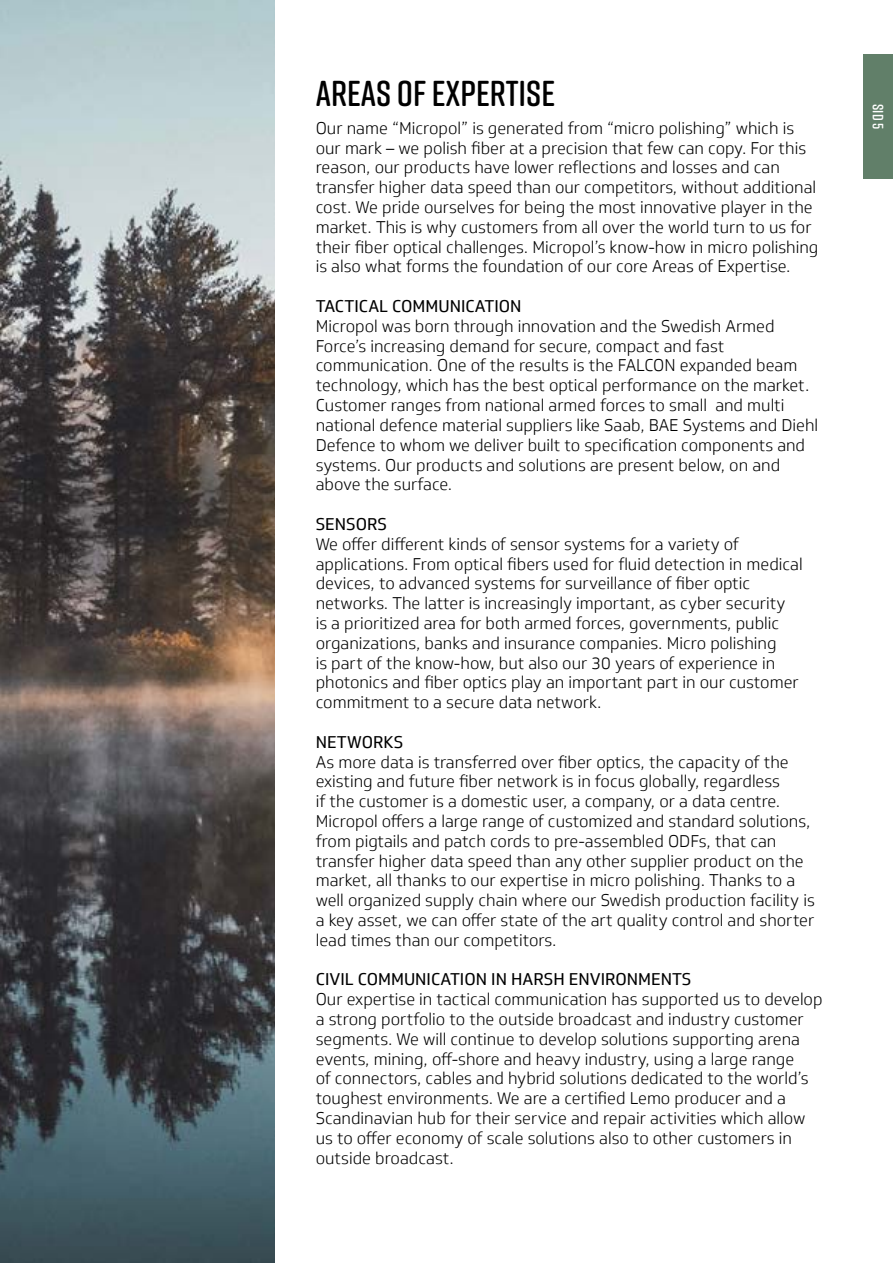
<style>
.page{position:relative;width:893px;height:1263px;background:#fff}
.page>*{position:absolute;margin:0;border:0;box-sizing:border-box;transform-origin:0 0}
.t1{font:600 36px "Rift Soft";color:#000}
.t2{font:300 16.5px/19.8px "Soleto";color:#000}
.t3{font:16.5px "Soleto";color:#000}
.t4{font:600 15px "Rift Soft";color:#fff}
</style>
<div class="page">
<div style="left:864px;top:54px;width:29px;height:125px;background:#617f69"></div>
<img style="left:0;top:0;width:274px;height:1263px">
<h1 class="t1" style="left:316px;top:67px;width:241px">AREAS OF EXPERTISE</h1>
<p class="t2" style="left:316px;top:118px;width:504px">Our name “Micropol” is generated from “micro polishing” which is our mark – we polish fiber at a precision that few can copy. For this reason, our products have lower reflections and losses and can transfer higher data speed than our competitors, without additional cost. We pride ourselves for being the most innovative player in the market. This is why customers from all over the world turn to us for their fiber optical challenges. Micropol’s know-how in micro polishing is also what forms the foundation of our core Areas of Expertise.</p>
<p class="t3" style="left:316px;top:296px;width:207px">TACTICAL COMMUNICATION</p>
<p class="t2" style="left:316px;top:316px;width:504px">Micropol was born through innovation and the Swedish Armed Force’s increasing demand for secure, compact and fast communication. One of the results is the FALCON expanded beam technology, which has the best optical performance on the market.<br>Customer ranges from national armed forces to small and multi national defence material suppliers like Saab, BAE Systems and Diehl Defence to whom we deliver built to specification components and systems. Our products and solutions are present below, on and above the surface.</p>
<p class="t3" style="left:316px;top:514px;width:73px">SENSORS</p>
<p class="t2" style="left:316px;top:534px;width:488px">We offer different kinds of sensor systems for a variety of applications. From optical fibers used for fluid detection in medical devices, to advanced systems for surveillance of fiber optic networks. The latter is increasingly important, as cyber security<br>is a prioritized area for both armed forces, governments, public organizations, banks and insurance companies. Micro polishing<br>is part of the know-how, but also our 30 years of experience in photonics and fiber optics play an important part in our customer commitment to a secure data network.</p>
<p class="t3" style="left:316px;top:732px;width:89px">NETWORKS</p>
<p class="t2" style="left:316px;top:752px;width:501px">As more data is transferred over fiber optics, the capacity of the existing and future fiber network is in focus globally, regardless<br>if the customer is a domestic user, a company, or a data centre.<br>Micropol offers a large range of customized and standard solutions, from pigtails and patch cords to pre-assembled ODFs, that can transfer higher data speed than any other supplier product on the market, all thanks to our expertise in micro polishing. Thanks to a well organized supply chain where our Swedish production facility is a key asset, we can offer state of the art quality control and shorter lead times than our competitors.</p>
<p class="t3" style="left:316px;top:969px;width:377px">CIVIL COMMUNICATION IN HARSH ENVIRONMENTS</p>
<p class="t2" style="left:316px;top:989px;width:508px">Our expertise in tactical communication has supported us to develop a strong portfolio to the outside broadcast and industry customer segments. We will continue to develop solutions supporting arena events, mining, off-shore and heavy industry, using a large range<br>of connectors, cables and hybrid solutions dedicated to the world’s toughest environments. We are a certified Lemo producer and a Scandinavian hub for their service and repair activities which allow us to offer economy of scale solutions also to other customers in outside broadcast.</p>
<p class="t4" style="left:889px;top:104px;width:26px;rotate:90deg">SID 5</p>
</div>
